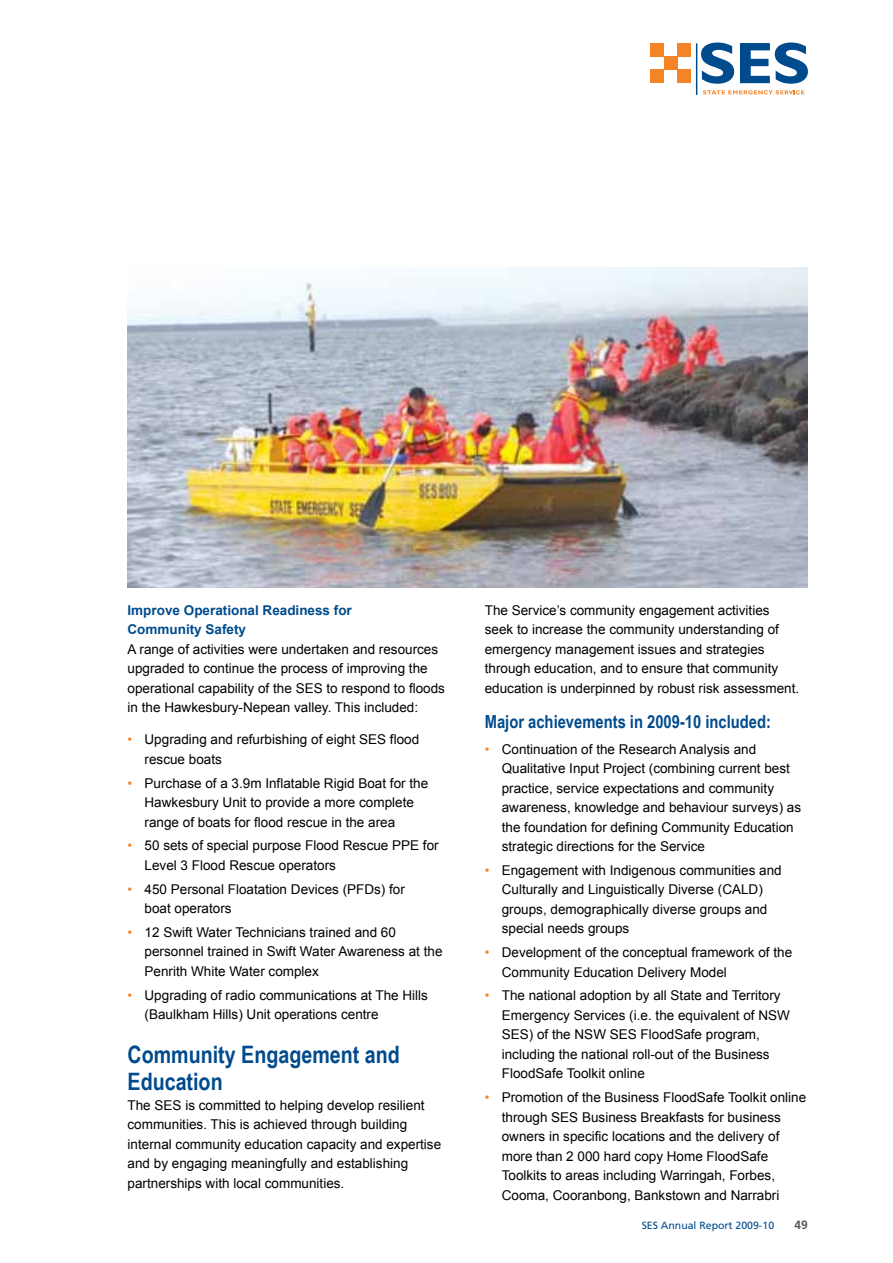
<style>
.page{position:relative;width:893px;height:1263px;background:#fff}
.page>*{position:absolute;margin:0;border:0;box-sizing:border-box;transform-origin:0 0}
.t1{font:700 24px/27px "Arial Narrow";color:#004b8d}
.t2{font:700 18px "Arial Narrow";color:#004b8d}
.t3{font:13.5px/19.5px "Arial";color:#000}
.t4{font:700 13.5px/19.5px "Arial";color:#004b8d}
.t5{font:700 12px "Frutiger";color:#58595b}
.t6{font:10.5px "Frutiger";color:#004b8d}
.s1{color:#f58426}
</style>
<div class="page">
<svg style="left:703px;top:90px;width:101px;height:4px"></svg>
<hr style="left:696px;top:43px;width:1px;height:52px;background:#004b8d">
<div style="left:677px;top:43px;width:14px;height:14px;background:#f58426"></div>
<div style="left:651px;top:70px;width:13px;height:13px;background:#f58426"></div>
<div style="left:651px;top:43px;width:13px;height:14px;background:#f58426"></div>
<div style="left:677px;top:70px;width:14px;height:13px;background:#f58426"></div>
<div style="left:664px;top:56px;width:13px;height:14px;background:#f58426"></div>
<svg style="left:701px;top:43px;width:33px;height:41px"></svg>
<svg style="left:740px;top:43px;width:68px;height:41px"></svg>
<img style="left:128px;top:268px;width:680px;height:320px">
<p class="t4" style="left:128px;top:600px;width:226px">Improve Operational Readiness for<br>Community Safety</p>
<p class="t3" style="left:128px;top:639px;width:319px">A range of activities were undertaken and resources upgraded to continue the process of improving the operational capability of the SES to respond to floods in the Hawkesbury-Nepean valley. This included:</p>
<p class="t3" style="left:145px;top:730px;width:276px;text-indent:-17px"><span class="s1">•</span> Upgrading and refurbishing of eight SES flood rescue boats</p>
<p class="t3" style="left:145px;top:773px;width:285px;text-indent:-17px"><span class="s1">•</span> Purchase of a 3.9m Inflatable Rigid Boat for the<br>Hawkesbury Unit to provide a more complete range of boats for flood rescue in the area</p>
<p class="t3" style="left:145px;top:836px;width:296px;text-indent:-17px"><span class="s1">•</span> 50 sets of special purpose Flood Rescue PPE for<br>Level 3 Flood Rescue operators</p>
<p class="t3" style="left:145px;top:879px;width:262px;text-indent:-17px"><span class="s1">•</span> 450 Personal Floatation Devices (PFDs) for boat operators</p>
<p class="t3" style="left:145px;top:922px;width:299px;text-indent:-17px"><span class="s1">•</span> 12 Swift Water Technicians trained and 60 personnel trained in Swift Water Awareness at the<br>Penrith White Water complex</p>
<p class="t3" style="left:145px;top:985px;width:285px;text-indent:-17px"><span class="s1">•</span> Upgrading of radio communications at The Hills (Baulkham Hills) Unit operations centre</p>
<h1 class="t1" style="left:128px;top:1041px;width:274px">Community Engagement and<br>Education</h1>
<p class="t3" style="left:128px;top:1095px;width:315px">The SES is committed to helping develop resilient communities. This is achieved through building internal community education capacity and expertise and by engaging meaningfully and establishing partnerships with local communities.</p>
<p class="t3" style="left:485px;top:600px;width:316px">The Service’s community engagement activities seek to increase the community understanding of emergency management issues and strategies through education, and to ensure that community education is underpinned by robust risk assessment.</p>
<h2 class="t2" style="left:485px;top:711px;width:288px">Major achievements in 2009-10 included:</h2>
<p class="t3" style="left:502px;top:739px;width:301px;text-indent:-17px"><span class="s1">•</span> Continuation of the Research Analysis and Qualitative Input Project (combining current best practice, service expectations and community awareness, knowledge and behaviour surveys) as the foundation for defining Community Education strategic directions for the Service</p>
<p class="t3" style="left:502px;top:860px;width:281px;text-indent:-17px"><span class="s1">•</span> Engagement with Indigenous communities and Culturally and Linguistically Diverse (CALD) groups, demographically diverse groups and special needs groups</p>
<p class="t3" style="left:502px;top:943px;width:292px;text-indent:-17px"><span class="s1">•</span> Development of the conceptual framework of the<br>Community Education Delivery Model</p>
<p class="t3" style="left:502px;top:986px;width:290px;text-indent:-17px"><span class="s1">•</span> The national adoption by all State and Territory Emergency Services (i.e. the equivalent of NSW SES) of the NSW SES FloodSafe program, including the national roll-out of the Business FloodSafe Toolkit online</p>
<p class="t3" style="left:502px;top:1088px;width:306px;text-indent:-17px"><span class="s1">•</span> Promotion of the Business FloodSafe Toolkit online through SES Business Breakfasts for business owners in specific locations and the delivery of more than 2 000 hard copy Home FloodSafe Toolkits to areas including Warringah, Forbes, Cooma, Cooranbong, Bankstown and Narrabri</p>
<p class="t6" style="left:642px;top:1219px;width:134px">SES Annual Report 2009-10</p>
<p class="t5" style="left:795px;top:1218px;width:15px">49</p>
</div>
